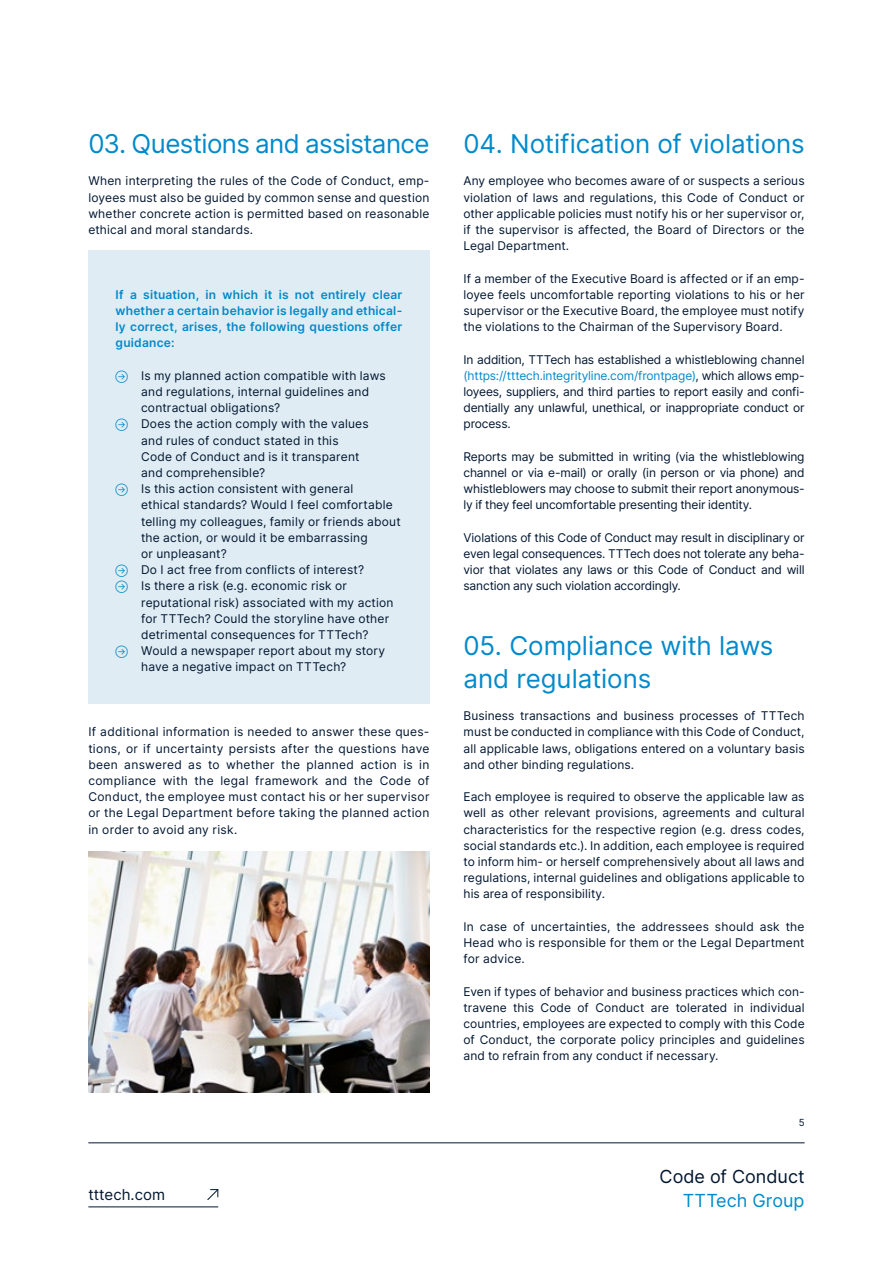
<style>
.page{position:relative;width:893px;height:1263px;background:#fff}
.page>*{position:absolute;margin:0;border:0;box-sizing:border-box;transform-origin:0 0}
.t1{font:25.95px/32.4px "Inter";letter-spacing:-.01em;color:#008acb}
.t2{font:18px "Inter";color:#001630}
.t3{font:18px "Inter";color:#008acb}
.t4{font:15px "Inter";color:#001630}
.t5{font:12px/16.2px "Inter";letter-spacing:.015em;color:#001630;text-align:justify}
.t6{font:600 12px/16.2px "Inter";letter-spacing:.02em;color:#008acb;text-align:justify}
.t7{font:9.75px "Inter";color:#001630}
.s1{font-size:9px;color:#008acb}
.s2{color:#008acb}
</style>
<div class="page">
<hr style="left:88px;top:1142px;width:717px;height:1px;background:#001630">
<hr style="left:88px;top:1206px;width:130px;height:1px;background:#001630">
<svg style="left:207px;top:1189px;width:12px;height:11px"></svg>
<div style="left:88px;top:250px;width:341px;height:454px;background:#e0ecf3"></div>
<img style="left:88px;top:851px;width:341px;height:242px">
<h1 class="t1" style="left:88px;top:127px;width:343px">03. Questions and assistance</h1>
<p class="t5" style="left:88px;top:173px;width:343px">When interpreting the rules of the Code of Conduct, emp&shy;loyees must also be guided by common sense and question whether concrete action is permitted based on reasonable ethical and moral standards.</p>
<p class="t6" style="left:116px;top:286px;width:288px">If a situation, in which it is not entirely clear whether a certain behavior is legally and ethical&shy;ly correct, arises, the following questions offer guidance:</p>
<p class="t5" style="left:116px;top:367px;width:272px"><span class="s1">݀</span> Is my planned action compatible with laws</p>
<p class="t5" style="left:141px;top:383px;width:230px">and regulations, internal guidelines and</p>
<p class="t5" style="left:141px;top:399px;width:141px">contractual obligations?</p>
<p class="t5" style="left:116px;top:416px;width:255px"><span class="s1">݀</span> Does the action comply with the values</p>
<p class="t5" style="left:141px;top:432px;width:199px">and rules of conduct stated in this</p>
<p class="t5" style="left:141px;top:448px;width:220px">Code of Conduct and is it transparent</p>
<p class="t5" style="left:141px;top:464px;width:126px">and comprehensible?</p>
<p class="t5" style="left:116px;top:480px;width:239px"><span class="s1">݀</span> Is this action consistent with general</p>
<p class="t5" style="left:141px;top:497px;width:253px">ethical standards? Would I feel comfortable</p>
<p class="t5" style="left:141px;top:513px;width:261px">telling my colleagues, family or friends about</p>
<p class="t5" style="left:141px;top:529px;width:228px">the action, or would it be embarrassing</p>
<p class="t5" style="left:141px;top:545px;width:87px">or unpleasant?</p>
<p class="t5" style="left:116px;top:561px;width:250px"><span class="s1">݀</span> Do I act free from conflicts of interest?</p>
<p class="t5" style="left:116px;top:578px;width:233px"><span class="s1">݀</span> Is there a risk (e.g. economic risk or</p>
<p class="t5" style="left:141px;top:594px;width:254px">reputational risk) associated with my action</p>
<p class="t5" style="left:141px;top:610px;width:250px">for TTTech? Could the storyline have other</p>
<p class="t5" style="left:141px;top:626px;width:229px">detrimental consequences for TTTech?</p>
<p class="t5" style="left:116px;top:642px;width:271px"><span class="s1">݀</span> Would a newspaper report about my story</p>
<p class="t5" style="left:141px;top:659px;width:207px">have a negative impact on TTTech?</p>
<p class="t5" style="left:88px;top:723px;width:343px">If additional information is needed to answer these ques&shy;tions, or if uncertainty persists after the questions have been answered as to whether the planned action is in compliance with the legal framework and the Code of Conduct, the employee must contact his or her supervisor or the Legal Department before taking the planned action in order to avoid any risk.</p>
<p class="t4" style="left:88px;top:1184px;width:78px">tttech.com</p>
<h1 class="t1" style="left:463px;top:127px;width:343px">04. Notification of violations</h1>
<p class="t5" style="left:463px;top:173px;width:343px">Any employee who becomes aware of or suspects a serious violation of laws and regulations, this Code of Conduct or other applicable policies must notify his or her supervisor or, if the supervisor is affected, the Board of Directors or the Legal Department.</p>
<p class="t5" style="left:463px;top:270px;width:343px">If a member of the Executive Board is affected or if an emp&shy;loyee feels uncomfortable reporting violations to his or her supervisor or the Executive Board, the employee must notify the violations to the Chairman of the Supervisory Board.</p>
<p class="t5" style="left:463px;top:351px;width:343px">In addition, TTTech has established a whistleblowing channel <span class="s2">(https://tttech.integrityline.com/frontpage)</span>, which allows emp&shy;loyees, suppliers, and third parties to report easily and confi&shy;dentially any unlawful, unethical, or inappropriate conduct or process.</p>
<p class="t5" style="left:463px;top:448px;width:343px">Reports may be submitted in writing (via the whistleblowing channel or via e-mail) or orally (in person or via phone) and whistleblowers may choose to submit their report anonymous&shy;ly if they feel uncomfortable presenting their identity.</p>
<p class="t5" style="left:463px;top:529px;width:343px">Violations of this Code of Conduct may result in disciplinary or even legal consequences. TTTech does not tolerate any beha&shy;vior that violates any laws or this Code of Conduct and will sanction any such violation accordingly.</p>
<h1 class="t1" style="left:463px;top:629px;width:311px">05. Compliance with laws and regulations</h1>
<p class="t5" style="left:463px;top:707px;width:343px">Business transactions and business processes of TTTech must be conducted in compliance with this Code of Conduct, all applicable laws, obligations entered on a voluntary basis and other binding regulations.</p>
<p class="t5" style="left:463px;top:788px;width:343px">Each employee is required to observe the applicable law as well as other relevant provisions, agreements and cultural characteristics for the respective region (e.g. dress codes, social standards etc.). In addition, each employee is required to inform him- or herself comprehensively about all laws and regulations, internal guidelines and obligations applicable to his area of responsibility.</p>
<p class="t5" style="left:463px;top:918px;width:343px">In case of uncertainties, the addressees should ask the Head who is responsible for them or the Legal Department for advice.</p>
<p class="t5" style="left:464px;top:983px;width:343px">Even if types of behavior and business practices which con&shy;travene this Code of Conduct are tolerated in individual countries, employees are expected to comply with this Code of Conduct, the corporate policy principles and guidelines and to refrain from any conduct if necessary.</p>
<p class="t7" style="left:799px;top:1115px;width:7px">5</p>
<h2 class="t2" style="left:660px;top:1163px;width:147px">Code of Conduct</h2>
<h2 class="t3" style="left:683px;top:1187px;width:123px">TTTech Group</h2>
</div>
